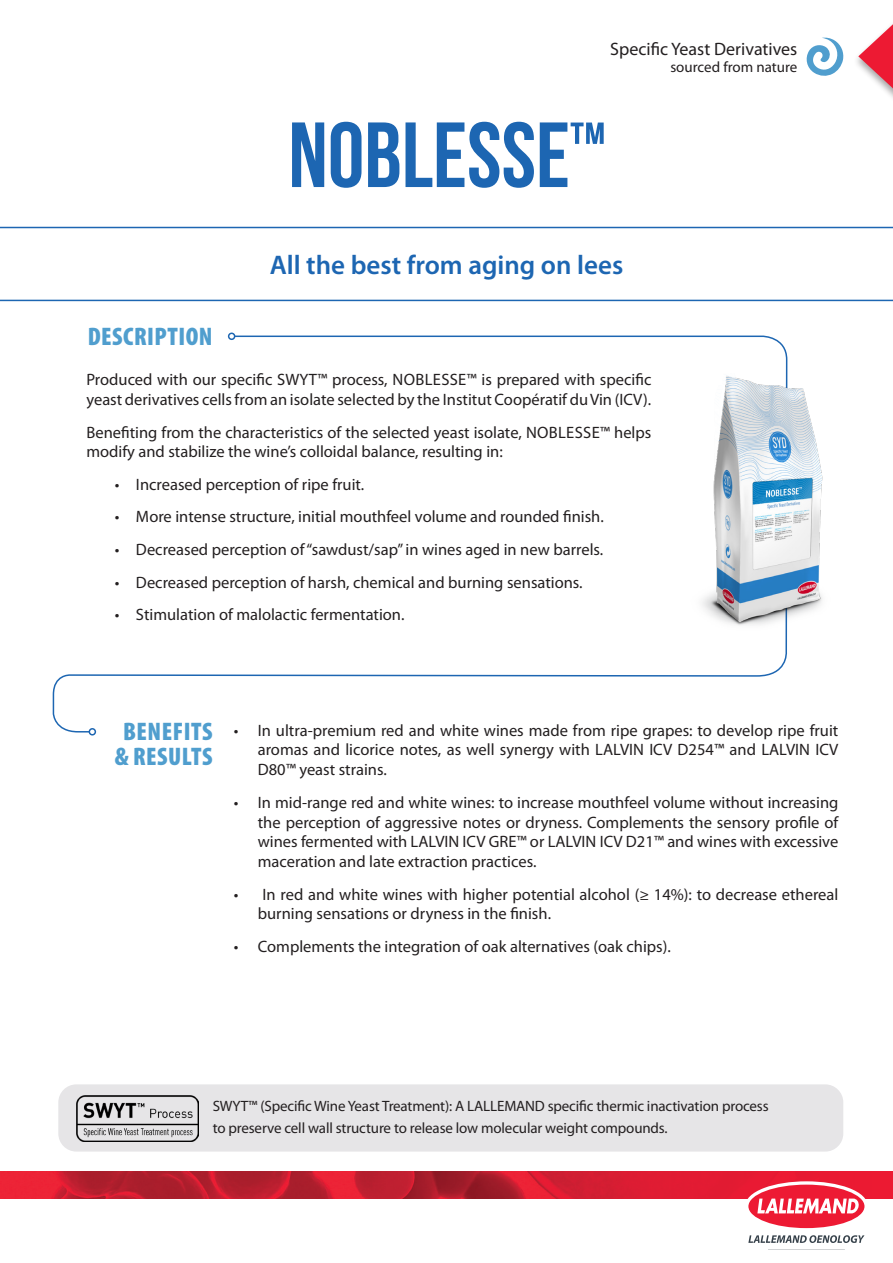
<style>
.page{position:relative;width:893px;height:1263px;background:#fff}
.page>*{position:absolute;margin:0;border:0;box-sizing:border-box;transform-origin:0 0}
.t1{font:92.25px "Bebas Neue";color:#1d66b2}
.t2{font:600 27px "Myriad Pro";color:#1d66b2}
.t3{font:900 condensed 25.5px/25.5px "Myriad Pro";letter-spacing:.02em;color:#509ece;text-align:center}
.t4{font:18px "Myriad Pro";color:#231f20}
.t5{font:16.5px/19.8px "Myriad Pro";color:#231f20}
.t6{font:15px/22.2px "Myriad Pro";letter-spacing:-.01em;color:#231f20}
</style>
<div class="page">
<svg style="left:858px;top:24px;width:35px;height:73px"></svg>
<img style="left:0;top:1171px;width:893px;height:27px">
<svg style="left:745px;top:1181px;width:123px;height:62px"></svg>
<svg style="left:806px;top:37px;width:38px;height:39px"></svg>
<svg style="left:52px;top:335px;width:736px;height:398px"></svg>
<div style="left:228px;top:333px;width:7px;height:7px;border:2px solid #1d66b2;border-radius:50%"></div>
<div style="left:89px;top:728px;width:7px;height:7px;border:2px solid #1d66b2;border-radius:50%"></div>
<svg style="left:0;top:227px;width:893px;height:74px"></svg>
<img style="left:688px;top:373px;width:135px;height:261px">
<div style="left:58px;top:1084px;width:785px;height:67px;background:#e6e5e7;border-radius:18px"></div>
<img style="left:76px;top:1095px;width:122px;height:46px">
<p class="t4" style="left:610px;top:38px;width:189px">Specific Yeast Derivatives</p>
<p class="t6" style="left:670px;top:55px;width:129px">sourced from nature</p>
<h1 class="t1" style="left:288px;top:105px;width:318px">NOBLESSE<sup>™</sup></h1>
<h3 class="t3" style="left:88px;top:323px;width:126px">DESCRIPTION</h3>
<h2 class="t2" style="left:270px;top:248px;width:355px">All the best from aging on lees</h2>
<p class="t5" style="left:86px;top:369px;width:566px">Produced with our specific SWYT™ process, NOBLESSE™ is prepared with specific yeast derivatives cells from an isolate selected by the Institut Coopératif du Vin (ICV).</p>
<p class="t5" style="left:86px;top:422px;width:566px">Benefiting from the characteristics of the selected yeast isolate, NOBLESSE™ helps modify and stabilize the wine’s colloidal balance, resulting in:</p>
<p class="t5" style="left:115px;top:474px;width:251px">• Increased perception of ripe fruit.</p>
<p class="t5" style="left:115px;top:507px;width:490px">• More intense structure, initial mouthfeel volume and rounded finish.</p>
<p class="t5" style="left:115px;top:539px;width:490px">• Decreased perception of “sawdust/sap” in wines aged in new barrels.</p>
<p class="t5" style="left:115px;top:572px;width:469px">• Decreased perception of harsh, chemical and burning sensations.</p>
<p class="t5" style="left:115px;top:604px;width:291px">• Stimulation of malolactic fermentation.</p>
<h3 class="t3" style="left:115px;top:718px;width:99px">BENEFITS &amp; RESULTS</h3>
<p class="t5" style="left:258px;top:720px;width:582px;text-align:justify;text-indent:-24px">• In ultra-premium red and white wines made from ripe grapes: to develop ripe fruit aromas and licorice notes, as well synergy with LALVIN ICV D254™ and LALVIN ICV D80™ yeast strains.</p>
<p class="t5" style="left:258px;top:792px;width:582px;text-align:justify;text-indent:-24px">• In mid-range red and white wines: to increase mouthfeel volume without increasing the perception of aggressive notes or dryness. Complements the sensory profile of wines fermented with LALVIN ICV GRE™ or LALVIN ICV D21™ and wines with excessive maceration and late extraction practices.</p>
<p class="t5" style="left:258px;top:884px;width:582px;text-indent:-24px">• In red and white wines with higher potential alcohol (≥ 14%): to decrease ethereal burning sensations or dryness in the finish.</p>
<p class="t5" style="left:234px;top:936px;width:439px">• Complements the integration of oak alternatives (oak chips).</p>
<p class="t6" style="left:213px;top:1094px;width:557px">SWYT™ (Specific Wine Yeast Treatment): A LALLEMAND specific thermic inactivation process to preserve cell wall structure to release low molecular weight compounds.</p>
</div>
